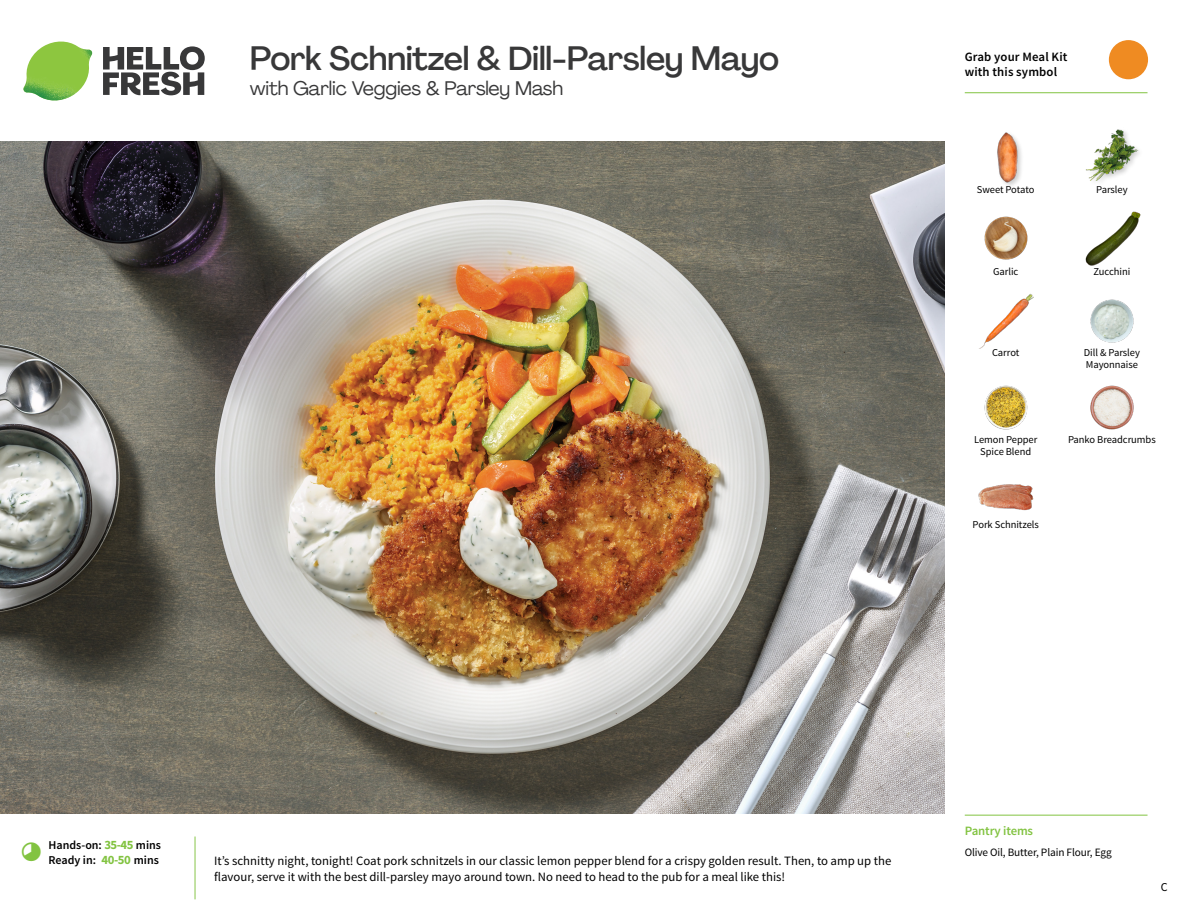
<style>
.page{position:relative;width:1188px;height:918px;background:#fff}
.page>*{position:absolute;margin:0;border:0;box-sizing:border-box;transform-origin:0 0}
.t1{font:500 33px "Agrandir";letter-spacing:-.01em;color:#383839}
.t2{font:19.5px "Agrandir";letter-spacing:-.01em;color:#383839}
.t3{font:12.75px/16.5px "Source Sans Pro";color:#000}
.t4{font:600 12.75px/15px "Source Sans Pro";letter-spacing:.01em;color:#000}
.t5{font:600 12.75px "Source Sans Pro";letter-spacing:-.01em;color:#82c341}
.t6{font:600 12px/15px "Source Sans Pro";color:#000}
.t7{font:12px "Source Sans Pro";color:#000}
.t8{font:11.25px "Source Sans Pro";letter-spacing:-.01em;color:#000}
.t9{font:10.5px/12px "Source Sans Pro";letter-spacing:-.005em;color:#000;text-align:center}
.s1{font-weight:700;font-size:12.75px;color:#82c341}
</style>
<div class="page">
<svg style="left:103px;top:46px;width:102px;height:49px"></svg>
<img style="left:23px;top:42px;width:69px;height:59px">
<img style="left:0;top:142px;width:945px;height:672px">
<img style="left:1090px;top:299px;width:44px;height:44px">
<img style="left:1090px;top:385px;width:44px;height:45px">
<img style="left:984px;top:385px;width:44px;height:45px">
<img style="left:978px;top:484px;width:56px;height:27px">
<img style="left:979px;top:293px;width:55px;height:56px">
<img style="left:984px;top:216px;width:44px;height:44px">
<img style="left:1085px;top:211px;width:56px;height:55px">
<img style="left:997px;top:132px;width:25px;height:53px">
<img style="left:1086px;top:129px;width:53px;height:52px">
<hr style="left:965px;top:815px;width:183px;height:1px;background:#82c341">
<svg style="left:1091px;top:40px;width:58px;height:54px"></svg>
<hr style="left:965px;top:92px;width:183px;height:1px;background:#82c341">
<h1 class="t1" style="left:250px;top:38px;width:531px">Pork Schnitzel &amp; Dill-Parsley Mayo</h1>
<h2 class="t2" style="left:250px;top:76px;width:315px">with Garlic Veggies &amp; Parsley Mash</h2>
<p class="t4" style="left:965px;top:50px;width:104px">Grab your Meal Kit with this symbol</p>
<p class="t9" style="left:977px;top:183px;width:59px">Sweet Potato</p>
<p class="t9" style="left:1096px;top:183px;width:33px">Parsley</p>
<p class="t9" style="left:993px;top:265px;width:27px">Garlic</p>
<p class="t9" style="left:1094px;top:265px;width:38px">Zucchini</p>
<p class="t9" style="left:992px;top:346px;width:29px">Carrot</p>
<p class="t9" style="left:1084px;top:346px;width:58px;text-align:left">Dill &amp; Parsley<br>Mayonnaise</p>
<p class="t9" style="left:974px;top:434px;width:65px">Lemon Pepper<br>Spice Blend</p>
<p class="t9" style="left:1068px;top:434px;width:89px">Panko Breadcrumbs</p>
<p class="t9" style="left:973px;top:519px;width:68px">Pork Schnitzels</p>
<p class="t6" style="left:48px;top:838px;width:114px">Hands-on: <span class="s1">35-45</span> mins<br>Ready in: <span class="s1">40-50</span> mins</p>
<p class="t3" style="left:214px;top:852px;width:679px">It’s schnitty night, tonight! Coat pork schnitzels in our classic lemon pepper blend for a crispy golden result. Then, to amp up the flavour, serve it with the best dill-parsley mayo around town. No need to head to the pub for a meal like this!</p>
<p class="t5" style="left:965px;top:822px;width:70px">Pantry items</p>
<p class="t8" style="left:965px;top:845px;width:148px">Olive Oil, Butter, Plain Flour, Egg</p>
<p class="t7" style="left:1161px;top:879px;width:8px">C</p>
</div>
